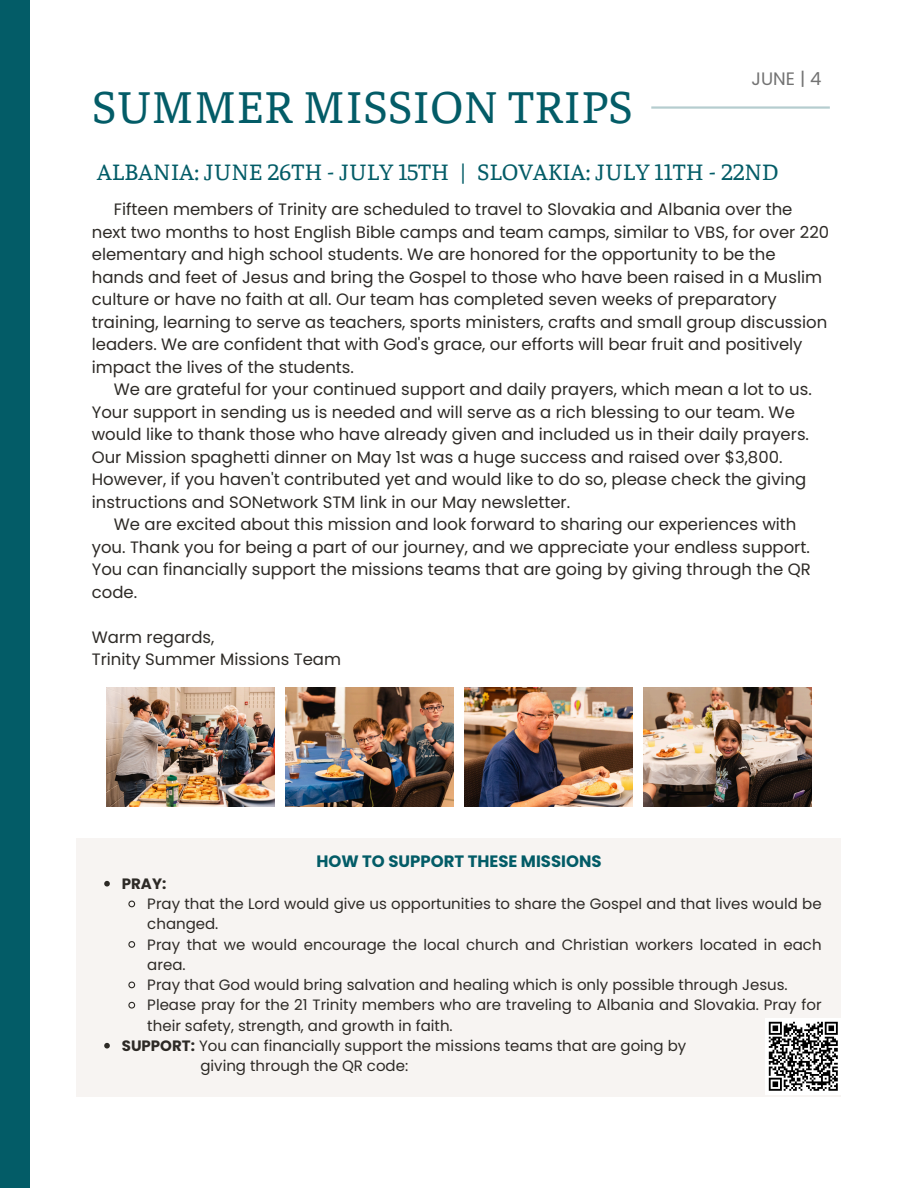
<style>
.page{position:relative;width:918px;height:1188px;background:#fff}
.page>*{position:absolute;margin:0;border:0;box-sizing:border-box;transform-origin:0 0}
.t1{font:48px "Faustina";color:#035c67}
.t2{font:24px "Faustina";color:#035c67}
.t3{font:18px "Poppins";color:#737373}
.t4{font:16.5px/22.5px "Poppins";color:#2d2a26}
.t5{font:700 16.5px "Poppins";color:#035c67}
.t6{font:15px/20.2px "Poppins";color:#2d2a26}
.t7{font:700 15px "Poppins";color:#2d2a26}
.s1{font-weight:700}
</style>
<div class="page">
<hr style="left:651px;top:106px;width:179px;height:3px;background:#b5cdcf">
<div style="left:0;top:0;width:30px;height:1188px;background:#035c67"></div>
<div style="left:76px;top:838px;width:765px;height:258px;background:#f4f0ed"></div>
<svg style="left:104px;top:881px;width:6px;height:6px"></svg>
<svg style="left:128px;top:900px;width:8px;height:8px"></svg>
<svg style="left:128px;top:941px;width:8px;height:7px"></svg>
<svg style="left:128px;top:981px;width:8px;height:8px"></svg>
<svg style="left:128px;top:1001px;width:8px;height:8px"></svg>
<svg style="left:104px;top:1043px;width:6px;height:6px"></svg>
<div style="left:765px;top:1018px;width:77px;height:76px;background:#fff"></div>
<svg style="left:768px;top:1021px;width:70px;height:70px"></svg>
<img style="left:285px;top:687px;width:168px;height:119px">
<img style="left:106px;top:687px;width:168px;height:119px">
<img style="left:465px;top:687px;width:167px;height:119px">
<img style="left:644px;top:687px;width:167px;height:119px">
<p class="t1" style="left:92px;top:73px;width:543px">SUMMER MISSION TRIPS</p>
<p class="t3" style="left:752px;top:66px;width:71px">JUNE | 4</p>
<p class="t2" style="left:97px;top:155px;width:683px">ALBANIA: JUNE 26TH - JULY 15TH | SLOVAKIA: JULY 11TH - 22ND</p>
<h4 class="t4" style="left:114px;top:198px;width:680px">Fifteen members of Trinity are scheduled to travel to Slovakia and Albania over the</h4>
<h4 class="t4" style="left:92px;top:221px;width:739px">next two months to host English Bible camps and team camps, similar to VBS, for over 220</h4>
<h4 class="t4" style="left:92px;top:243px;width:685px">elementary and high school students. We are honored for the opportunity to be the</h4>
<h4 class="t4" style="left:92px;top:266px;width:732px">hands and feet of Jesus and bring the Gospel to those who have been raised in a Muslim</h4>
<h4 class="t4" style="left:92px;top:288px;width:686px">culture or have no faith at all. Our team has completed seven weeks of preparatory</h4>
<h4 class="t4" style="left:92px;top:311px;width:737px">training, learning to serve as teachers, sports ministers, crafts and small group discussion</h4>
<h4 class="t4" style="left:92px;top:333px;width:712px">leaders. We are confident that with God's grace, our efforts will bear fruit and positively</h4>
<h4 class="t4" style="left:92px;top:356px;width:264px">impact the lives of the students.</h4>
<h4 class="t4" style="left:114px;top:378px;width:700px">We are grateful for your continued support and daily prayers, which mean a lot to us.</h4>
<h4 class="t4" style="left:92px;top:401px;width:705px">Your support in sending us is needed and will serve as a rich blessing to our team. We</h4>
<h4 class="t4" style="left:92px;top:423px;width:719px">would like to thank those who have already given and included us in their daily prayers.</h4>
<h4 class="t4" style="left:92px;top:446px;width:692px">Our Mission spaghetti dinner on May 1st was a huge success and raised over $3,800.</h4>
<h4 class="t4" style="left:92px;top:468px;width:716px">However, if you haven't contributed yet and would like to do so, please check the giving</h4>
<h4 class="t4" style="left:92px;top:491px;width:480px">instructions and SONetwork STM link in our May newsletter.</h4>
<h4 class="t4" style="left:114px;top:513px;width:684px">We are excited about this mission and look forward to sharing our experiences with</h4>
<h4 class="t4" style="left:92px;top:536px;width:720px">you. Thank you for being a part of our journey, and we appreciate your endless support.</h4>
<h4 class="t4" style="left:92px;top:558px;width:720px">You can financially support the missions teams that are going by giving through the QR</h4>
<h4 class="t4" style="left:92px;top:581px;width:47px">code.</h4>
<h1 class="t4" style="left:92px;top:626px;width:251px">Warm regards,<br>Trinity Summer Missions Team</h1>
<h2 class="t5" style="left:316px;top:850px;width:287px">HOW TO SUPPORT THESE MISSIONS</h2>
<h5 class="t7" style="left:122px;top:873px;width:46px">PRAY:</h5>
<h5 class="t6" style="left:147px;top:894px;width:676px">Pray that the Lord would give us opportunities to share the Gospel and that lives would be changed.</h5>
<h3 class="t6" style="left:147px;top:934px;width:676px">Pray that we would encourage the local church and Christian workers located in each area.</h3>
<p class="t6" style="left:147px;top:975px;width:642px">Pray that God would bring salvation and healing which is only possible through Jesus.</p>
<p class="t6" style="left:147px;top:995px;width:676px">Please pray for the 21 Trinity members who are traveling to Albania and Slovakia. Pray for their safety, strength, and growth in faith.</p>
<p class="t6" style="left:122px;top:1035px;width:566px"><span class="s1">SUPPORT:</span> You can financially support the missions teams that are going by</p>
<p class="t6" style="left:200px;top:1056px;width:209px">giving through the QR code:</p>
</div>
